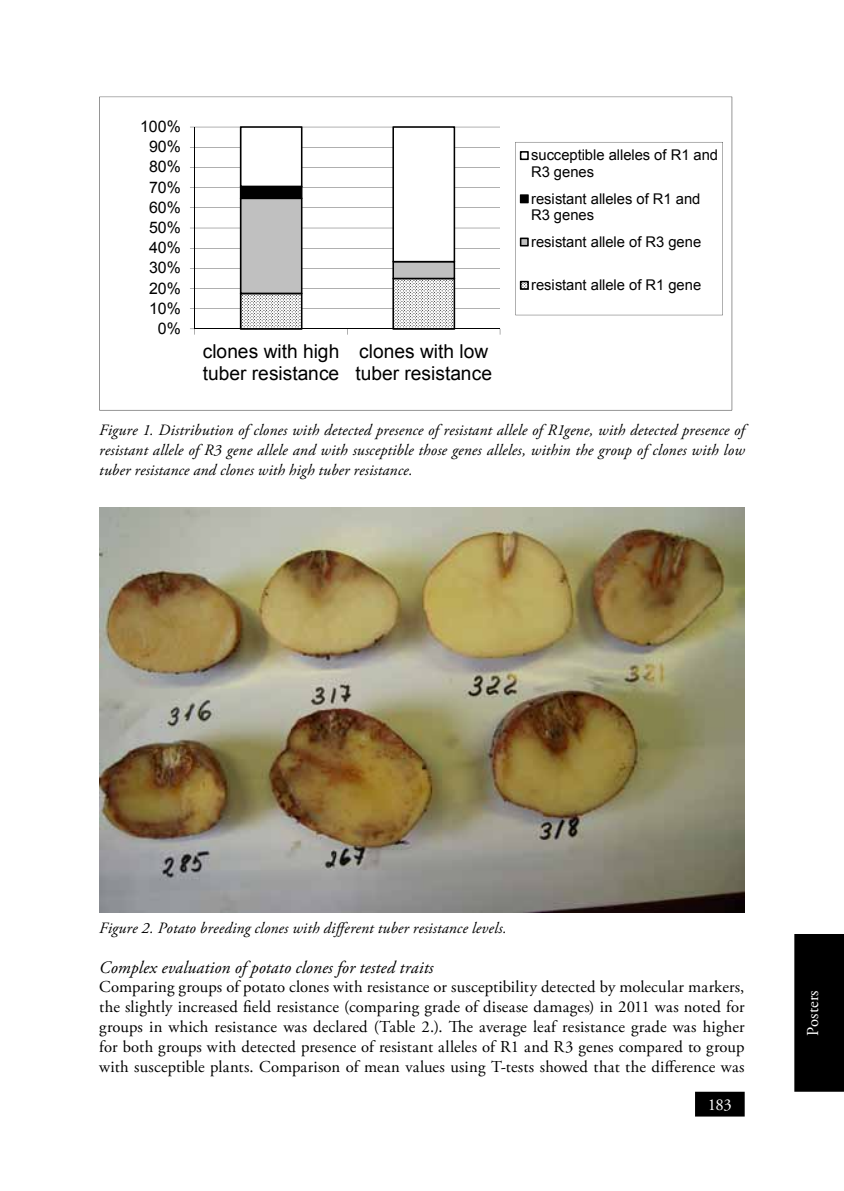
<style>
.page{position:relative;width:844px;height:1191px;background:#fff}
.page>*{position:absolute;margin:0;border:0;box-sizing:border-box;transform-origin:0 0}
.t1{font:19.25px/22.1px "Arial";color:#000}
.t2{font:italic 17.5px "Adobe Garamond Pro";letter-spacing:.01em;color:#000}
.t3{font:16.62px/19.9px "Adobe Garamond Pro";letter-spacing:.01em;color:#000;text-align:justify}
.t4{font:16.62px "Adobe Garamond Pro";letter-spacing:.005em;color:#fff}
.t5{font:15.92px "Arial";letter-spacing:-.005em;color:#000}
.t6{font:italic 15.75px/19.9px "Adobe Garamond Pro";letter-spacing:.01em;color:#000;text-align:justify}
.t7{font:14.7px/16.8px "Arial";letter-spacing:-.005em;color:#000}
</style>
<div class="page">
<div style="left:695px;top:1092px;width:48px;height:23px;background:#000"></div>
<div style="left:694px;top:1091px;width:50px;height:25px;border:2px solid #000"></div>
<div style="left:794px;top:934px;width:49px;height:157px;background:#000"></div>
<svg style="left:99px;top:97px;width:633px;height:313px"></svg>
<img style="left:99px;top:507px;width:645px;height:406px">
<p class="t5" style="left:140px;top:116px;width:42px">100%</p>
<p class="t5" style="left:149px;top:136px;width:33px">90%</p>
<p class="t5" style="left:149px;top:156px;width:33px">80%</p>
<p class="t5" style="left:149px;top:177px;width:33px">70%</p>
<p class="t5" style="left:149px;top:197px;width:33px">60%</p>
<p class="t5" style="left:149px;top:217px;width:33px">50%</p>
<p class="t5" style="left:149px;top:237px;width:33px">40%</p>
<p class="t5" style="left:149px;top:257px;width:33px">30%</p>
<p class="t5" style="left:149px;top:278px;width:33px">20%</p>
<p class="t5" style="left:149px;top:298px;width:33px">10%</p>
<p class="t5" style="left:158px;top:318px;width:24px">0%</p>
<p class="t1" style="left:203px;top:340px;width:138px">clones with high tuber resistance</p>
<p class="t1" style="left:355px;top:340px;width:138px">clones with low tuber resistance</p>
<p class="t7" style="left:531px;top:147px;width:188px">succeptible alleles of R1 and<br>R3 genes</p>
<p class="t7" style="left:531px;top:190px;width:171px">resistant alleles of R1 and<br>R3 genes</p>
<p class="t7" style="left:531px;top:233px;width:171px">resistant allele of R3 gene</p>
<p class="t7" style="left:531px;top:276px;width:171px">resistant allele of R1 gene</p>
<p class="t6" style="left:99px;top:420px;width:646px">Figure 1. Distribution of clones with detected presence of resistant allele of R1gene, with detected presence of resistant allele of R3 gene allele and with susceptible those genes alleles, within the group of clones with low tuber resistance and clones with high tuber resistance.</p>
<p class="t6" style="left:99px;top:918px;width:409px">Figure 2. Potato breeding clones with different tuber resistance levels.</p>
<p class="t2" style="left:99px;top:956px;width:335px">Complex evaluation of potato clones for tested traits</p>
<p class="t3" style="left:99px;top:977px;width:646px">Comparing groups of potato clones with resistance or susceptibility detected by molecular markers, the slightly increased field resistance (comparing grade of disease damages) in 2011 was noted for groups in which resistance was declared (Table 2.). The average leaf resistance grade was higher for both groups with detected presence of resistant alleles of R1 and R3 genes compared to group with susceptible plants. Comparison of mean values using T-tests showed that the difference was</p>
<p class="t4" style="left:707px;top:1095px;width:25px">183</p>
<p class="t4" style="left:802px;top:1035px;width:47px;rotate:-90deg">Posters</p>
</div>
